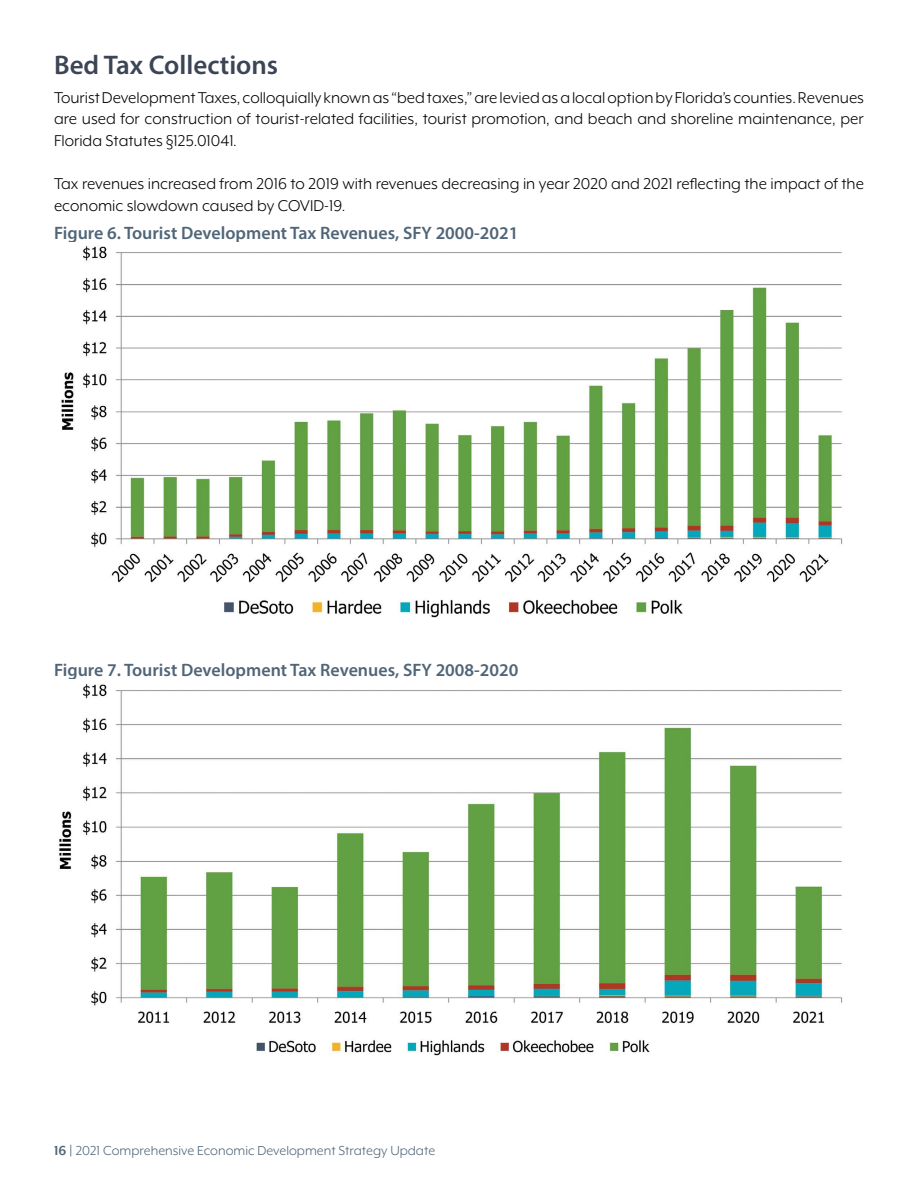
<style>
.page{position:relative;width:918px;height:1188px;background:#fff}
.page>*{position:absolute;margin:0;border:0;box-sizing:border-box;transform-origin:0 0}
.Heading_3{font:600 27px "Myriad Pro";color:#3c4555}
.Paragraph_Main{font:18px/21.6px "Mr Eaves XL Mod OT";color:#000;text-align:justify}
.Figure_Titles{font:600 18px "Myriad Pro";color:#506577}
.t1{font:15px "Mr Eaves XL Mod OT";color:#506577}
.s1{font-weight:700}
</style>
<div class="page">
<img style="left:61px;top:246px;width:782px;height:372px">
<img style="left:59px;top:684px;width:784px;height:372px">
<p class="Heading_3" style="left:54px;top:48px;width:226px">Bed Tax Collections</p>
<p class="Paragraph_Main" style="left:54px;top:86px;width:812px">Tourist Development Taxes, colloquially known as “bed taxes,” are levied as a local option by Florida’s counties. Revenues are used for construction of tourist-related facilities, tourist promotion, and beach and shoreline maintenance, per Florida Statutes §125.01041.</p>
<p class="Paragraph_Main" style="left:54px;top:173px;width:812px">Tax revenues increased from 2016 to 2019 with revenues decreasing in year 2020 and 2021 reflecting the impact of the economic slowdown caused by COVID-19.</p>
<p class="Figure_Titles" style="left:54px;top:221px;width:466px">Figure 6. Tourist Development Tax Revenues, SFY 2000-2021</p>
<p class="Figure_Titles" style="left:54px;top:659px;width:466px">Figure 7. Tourist Development Tax Revenues, SFY 2008-2020</p>
<p class="t1" style="left:54px;top:1143px;width:383px"><span class="s1">16 |</span> 2021 Comprehensive Economic Development Strategy Update</p>
</div>
